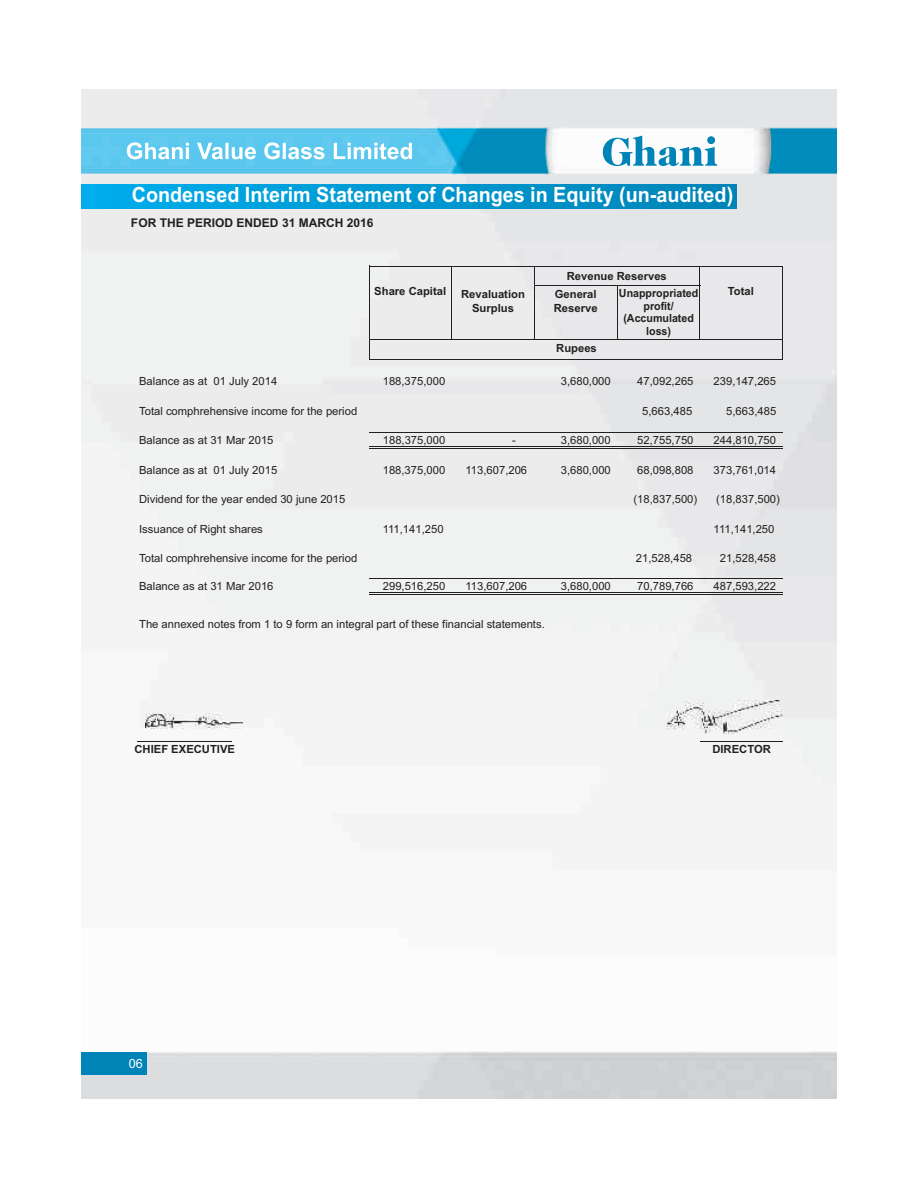
<style>
.page{position:relative;width:918px;height:1188px;background:#fff}
.page>*{position:absolute;margin:0;border:0;box-sizing:border-box;transform-origin:0 0}
.t1{font:700 21px "Arial";color:#fff;scale:.94 1}
.t2{font:12.75px "Arial";color:#fff}
.t3{font:700 12px "Arial";color:#231f20}
.t4{font:11.25px "Arial";color:#231f20}
.t5{font:700 11.25px/14.4px "Arial";color:#231f20;text-align:center}
.t6{font:700 11.25px/12.6px "Arial";color:#231f20;text-align:center;scale:.95 1}
</style>
<div class="page">
<img style="left:81px;top:90px;width:756px;height:1008px">
<div style="left:81px;top:1052px;width:65px;height:23px;background:#0083b6"></div>
<svg style="left:127px;top:142px;width:285px;height:17px"></svg>
<div style="left:81px;top:185px;width:655px;height:24px;background:linear-gradient(to right,#00aded,#0084b6)"></div>
<svg style="left:603px;top:135px;width:114px;height:33px"></svg>
<hr style="left:137px;top:741px;width:95px;height:1px;background:#231f20">
<hr style="left:369px;top:266px;width:1px;height:93px;background:#231f20">
<hr style="left:451px;top:267px;width:1px;height:72px;background:#231f20">
<hr style="left:534px;top:267px;width:1px;height:72px;background:#231f20">
<hr style="left:699px;top:267px;width:1px;height:72px;background:#231f20">
<hr style="left:782px;top:267px;width:1px;height:92px;background:#231f20">
<hr style="left:617px;top:286px;width:1px;height:53px;background:#231f20">
<hr style="left:370px;top:266px;width:413px;height:1px;background:#231f20">
<hr style="left:535px;top:285px;width:165px;height:1px;background:#231f20">
<hr style="left:370px;top:339px;width:413px;height:1px;background:#231f20">
<hr style="left:370px;top:359px;width:413px;height:1px;background:#231f20">
<hr style="left:369px;top:432px;width:414px;height:1px;background:#231f20">
<hr style="left:369px;top:446px;width:414px;height:1px;background:#231f20">
<hr style="left:369px;top:448px;width:414px;height:1px;background:#231f20">
<hr style="left:369px;top:578px;width:414px;height:1px;background:#231f20">
<hr style="left:369px;top:592px;width:414px;height:1px;background:#231f20">
<hr style="left:369px;top:594px;width:414px;height:1px;background:#231f20">
<hr style="left:700px;top:741px;width:83px;height:1px;background:#231f20">
<img style="left:146px;top:713px;width:96px;height:16px">
<img style="left:667px;top:701px;width:116px;height:32px">
<h1 class="t1" style="left:132px;top:187px;width:641px">Condensed Interim Statement of Changes in Equity (un-audited)</h1>
<p class="t3" style="left:131px;top:218px;width:244px">FOR THE PERIOD ENDED 31 MARCH 2016</p>
<p class="t5" style="left:567px;top:269px;width:102px">Revenue Reserves</p>
<p class="t5" style="left:374px;top:285px;width:73px">Share Capital</p>
<p class="t5" style="left:728px;top:285px;width:28px">Total</p>
<p class="t6" style="left:619px;top:288px;width:85px">Unappropriated profit/ (Accumulated loss)</p>
<p class="t5" style="left:461px;top:288px;width:65px">Revaluation<br>Surplus</p>
<p class="t5" style="left:554px;top:288px;width:45px;text-align:left">General<br>Reserve</p>
<p class="t5" style="left:556px;top:342px;width:42px">Rupees</p>
<p class="t4" style="left:139px;top:377px;width:140px">Balance as at 01 July 2014</p>
<p class="t4" style="left:383px;top:377px;width:64px">188,375,000</p>
<p class="t4" style="left:561px;top:377px;width:52px">3,680,000</p>
<p class="t4" style="left:637px;top:377px;width:58px">47,092,265</p>
<p class="t4" style="left:714px;top:377px;width:64px">239,147,265</p>
<p class="t4" style="left:139px;top:407px;width:220px">Total comphrehensive income for the period</p>
<p class="t4" style="left:642px;top:407px;width:52px">5,663,485</p>
<p class="t4" style="left:726px;top:407px;width:52px">5,663,485</p>
<p class="t4" style="left:139px;top:435px;width:136px">Balance as at 31 Mar 2015</p>
<p class="t4" style="left:383px;top:435px;width:64px">188,375,000</p>
<p class="t4" style="left:512px;top:435px;width:5px">-</p>
<p class="t4" style="left:561px;top:435px;width:52px">3,680,000</p>
<p class="t4" style="left:637px;top:435px;width:58px">52,755,750</p>
<p class="t4" style="left:714px;top:435px;width:64px">244,810,750</p>
<p class="t4" style="left:139px;top:466px;width:140px">Balance as at 01 July 2015</p>
<p class="t4" style="left:383px;top:466px;width:64px">188,375,000</p>
<p class="t4" style="left:466px;top:466px;width:63px">113,607,206</p>
<p class="t4" style="left:561px;top:466px;width:52px">3,680,000</p>
<p class="t4" style="left:637px;top:466px;width:58px">68,098,808</p>
<p class="t4" style="left:714px;top:466px;width:64px">373,761,014</p>
<p class="t4" style="left:139px;top:495px;width:208px">Dividend for the year ended 30 june 2015</p>
<p class="t4" style="left:634px;top:495px;width:65px">(18,837,500)</p>
<p class="t4" style="left:716px;top:495px;width:65px">(18,837,500)</p>
<p class="t4" style="left:139px;top:524px;width:125px">Issuance of Right shares</p>
<p class="t4" style="left:383px;top:524px;width:62px">111,141,250</p>
<p class="t4" style="left:714px;top:524px;width:62px">111,141,250</p>
<p class="t4" style="left:139px;top:554px;width:220px">Total comphrehensive income for the period</p>
<p class="t4" style="left:636px;top:554px;width:58px">21,528,458</p>
<p class="t4" style="left:720px;top:554px;width:58px">21,528,458</p>
<p class="t4" style="left:139px;top:581px;width:136px">Balance as at 31 Mar 2016</p>
<p class="t4" style="left:383px;top:581px;width:64px">299,516,250</p>
<p class="t4" style="left:466px;top:581px;width:63px">113,607,206</p>
<p class="t4" style="left:561px;top:581px;width:52px">3,680,000</p>
<p class="t4" style="left:637px;top:581px;width:58px">70,789,766</p>
<p class="t4" style="left:714px;top:581px;width:64px">487,593,222</p>
<p class="t4" style="left:139px;top:620px;width:407px">The annexed notes from 1 to 9 form an integral part of these financial statements.</p>
<p class="t5" style="left:134px;top:743px;width:102px">CHIEF EXECUTIVE</p>
<p class="t5" style="left:712px;top:743px;width:60px">DIRECTOR</p>
<p class="t2" style="left:129px;top:1059px;width:16px">06</p>
</div>
